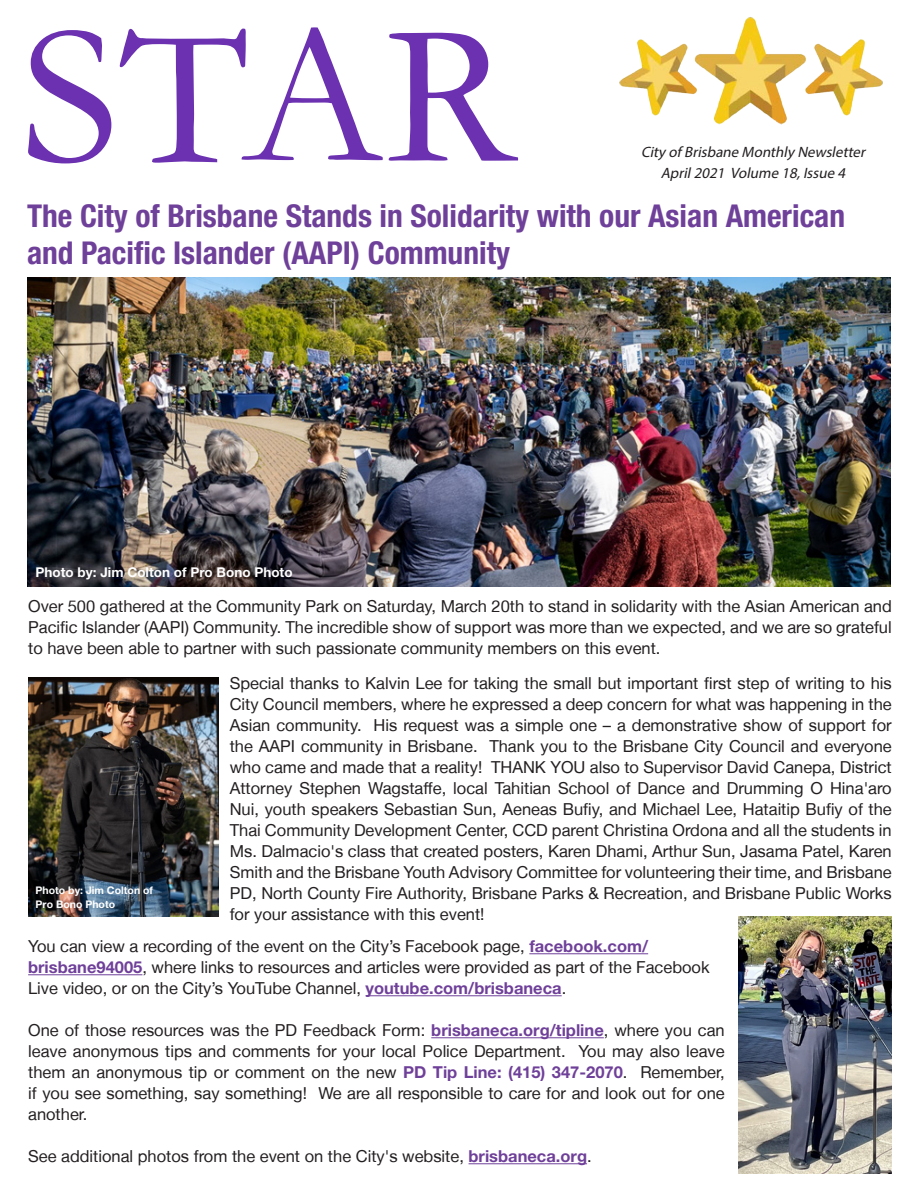
<style>
.page{position:relative;width:918px;height:1188px;background:#fff}
.page>*{position:absolute;margin:0;border:0;box-sizing:border-box;transform-origin:0 0}
.t1{font:202.5px "Garamond";color:#6b31b1}
.t2{font:700 condensed 31.5px/37.5px "Helvetica Neue LT Std";color:#6f4099}
.t3{font:16.5px/21px "Helvetica Neue LT";color:#231f20;text-align:justify}
.t4{font:italic 15px/21px "Myriad Pro";color:#231f20;text-align:center}
.t5{font:700 13.5px "Helvetica Neue LT Pro";color:#fff}
.t6{font:700 10.5px "Helvetica Neue LT Pro";color:#fff}
.s1{font-family:"Helvetica Neue LT Pro";font-weight:700;color:#6f4099}
</style>
<div class="page">
<img style="left:619px;top:17px;width:264px;height:108px">
<img style="left:28px;top:278px;width:863px;height:309px">
<img style="left:29px;top:678px;width:189px;height:239px">
<hr style="left:529px;top:953px;width:119px;height:1px;background:#6f4099">
<hr style="left:28px;top:974px;width:114px;height:1px;background:#6f4099">
<hr style="left:366px;top:995px;width:196px;height:1px;background:#6f4099">
<hr style="left:431px;top:1037px;width:173px;height:1px;background:#6f4099">
<hr style="left:469px;top:1163px;width:118px;height:1px;background:#6f4099">
<img style="left:739px;top:917px;width:153px;height:257px">
<p class="t1" style="left:20px;top:-39px;width:496px">STAR</p>
<p class="t4" style="left:641px;top:141px;width:229px">City of Brisbane Monthly Newsletter<br>April2021 Volume 18,Issue 4</p>
<p class="t2" style="left:27px;top:196px;width:820px">The City of Brisbane Stands in Solidarity with our Asian American and Pacific Islander (AAPI) Community</p>
<p class="t5" style="left:36px;top:563px;width:259px">Photo by: Jim Colton of Pro Bono Photo</p>
<p class="t3" style="left:28px;top:596px;width:865px">Over 500 gathered at the Community Park on Saturday, March 20th to stand in solidarity with the Asian American and Pacific Islander (AAPI) Community. The incredible show of support was more than we expected, and we are so grateful to have been able to partner with such passionate community members on this event.</p>
<p class="t3" style="left:230px;top:672px;width:664px">Special thanks to Kalvin Lee for taking the small but important first step of writing to his City Council members, where he expressed a deep concern for what was happening in the Asian community. His request was a simple one – a demonstrative show of support for the AAPI community in Brisbane. Thank you to the Brisbane City Council and everyone who came and made that a reality! THANK YOU also to Supervisor David Canepa, District Attorney Stephen Wagstaffe, local Tahitian School of Dance and Drumming O Hina'aro Nui, youth speakers Sebastian Sun, Aeneas Bufiy, and Michael Lee, Hataitip Bufiy of the Thai Community Development Center, CCD parent Christina Ordona and all the students in Ms. Dalmacio's class that created posters, Karen Dhami, Arthur Sun, Jasama Patel, Karen Smith and the Brisbane Youth Advisory Committee for volunteering their time, and Brisbane PD, North County Fire Authority, Brisbane Parks &amp; Recreation, and Brisbane Public Works for your assistance with this event!</p>
<p class="t6" style="left:36px;top:884px;width:119px">Photo by: Jim Colton of</p>
<p class="t6" style="left:36px;top:897px;width:81px">Pro Bono Photo</p>
<p class="t3" style="left:28px;top:936px;width:683px;text-align:left">You can view a recording of the event on the City’s Facebook page, <span class="s1">facebook.com/ brisbane94005</span>, where links to resources and articles were provided as part of the Facebook<br>Live video, or on the City’s YouTube Channel, <span class="s1">youtube.com/brisbaneca</span>.</p>
<p class="t3" style="left:28px;top:1020px;width:698px">One of those resources was the PD Feedback Form: <span class="s1">brisbaneca.org/tipline</span>, where you can leave anonymous tips and comments for your local Police Department. You may also leave them an anonymous tip or comment on the new <span class="s1">PD Tip Line: (415) 347-2070</span>. Remember, if you see something, say something! We are all responsible to care for and look out for one another.</p>
<p class="t3" style="left:28px;top:1146px;width:565px">See additional photos from the event on the City's website, <span class="s1">brisbaneca.org</span>.</p>
</div>
